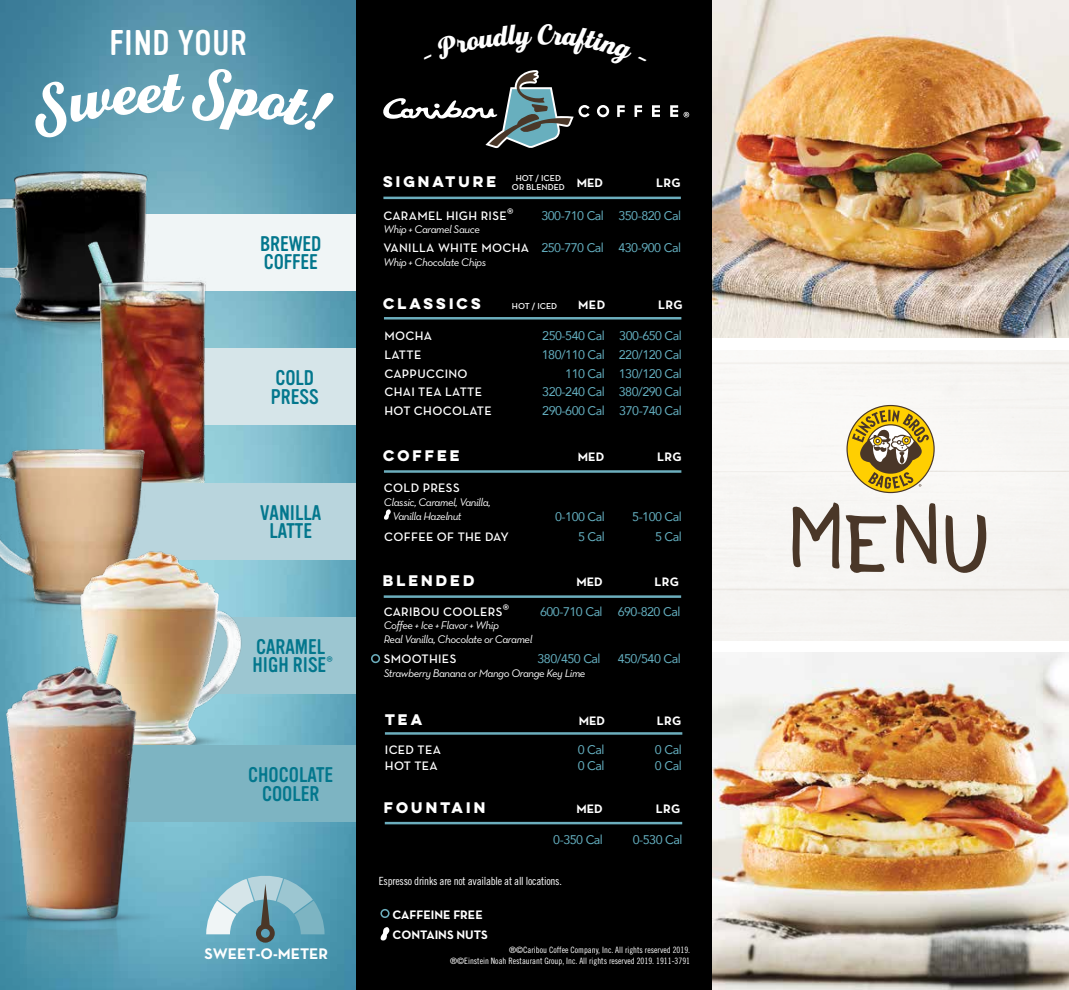
<style>
.page{position:relative;width:1069px;height:990px;background:#fff}
.page>*{position:absolute;margin:0;border:0;box-sizing:border-box;transform-origin:0 0}
.t1{font:75px "EBB Elmo Regular";color:#4a3728}
.t2{font:35px "Vinyl OT";letter-spacing:.02em;color:#fff}
.t3{font:20.88px/18.4px "Vinyl OT";color:#03778d}
.t4{font:700 15.62px "Neutraface Text";color:#fff}
.t5{font:700 13.75px "Lulo Clean One";color:#fff}
.t6{font:12.5px "Avenir";letter-spacing:-.04em;color:#64afc0}
.t7{font:600 12.5px "Neutraface Text";letter-spacing:.025em;color:#fff}
.t8{font:700 12.5px/19.6px "Neutraface Text";color:#fff}
.t9{font:italic 11.25px/13.8px "Neutraface Text";letter-spacing:-.04em;color:#fff}
.t10{font:11.25px "Trade Gothic Cond Eighteen";letter-spacing:-.02em;color:#fff}
.t11{font:8.75px/10.5px "Trade Gothic Cond Eighteen";color:#fff;text-align:right}
.t12{font:600 8.75px/8.8px "Neutraface Text";color:#fff;text-align:center}
.s1{font-family:"Neutraface Text";font-weight:600;color:#fff}
.s2{font-size:78.75px}
.s3{font-size:80.25px}
</style>
<div class="page">
<div style="left:0;top:0;width:712px;height:990px;background:#000"></div>
<div style="left:380px;top:909px;width:9px;height:9px;border:2px solid #6caebd;border-radius:50%"></div>
<svg style="left:380px;top:927px;width:10px;height:14px"></svg>
<svg style="left:384px;top:509px;width:7px;height:11px"></svg>
<hr style="left:384px;top:470px;width:297px;height:3px;background:#6caebd">
<hr style="left:385px;top:822px;width:297px;height:2px;background:#6caebd">
<hr style="left:384px;top:317px;width:297px;height:3px;background:#6caebd">
<hr style="left:383px;top:197px;width:298px;height:2px;background:#6caebd">
<hr style="left:384px;top:595px;width:297px;height:3px;background:#6caebd">
<div style="left:371px;top:654px;width:9px;height:9px;border:2px solid #6caebd;border-radius:50%"></div>
<hr style="left:385px;top:732px;width:297px;height:3px;background:#6caebd">
<svg style="left:652px;top:105px;width:8px;height:12px"></svg>
<svg style="left:670px;top:105px;width:19px;height:12px"></svg>
<img style="left:0;top:0;width:356px;height:990px">
<div style="left:124px;top:214px;width:232px;height:77px;background:#f0f5f6"></div>
<img style="left:0;top:121px;width:201px;height:107px">
<div style="left:187px;top:349px;width:169px;height:76px;background:#d6e5e9"></div>
<img style="left:0;top:228px;width:328px;height:342px">
<div style="left:113px;top:483px;width:243px;height:77px;background:#b9d5dd"></div>
<img style="left:0;top:368px;width:160px;height:251px">
<div style="left:138px;top:617px;width:218px;height:77px;background:#9cc6d1"></div>
<img style="left:71px;top:547px;width:183px;height:198px">
<div style="left:93px;top:745px;width:263px;height:77px;background:#7db4c2"></div>
<img style="left:0;top:619px;width:167px;height:371px">
<svg style="left:206px;top:875px;width:118px;height:68px;background:#83b4c3"></svg>
<div style="left:712px;top:350px;width:357px;height:291px;background:#f6f5f3"></div>
<img style="left:713px;top:0;width:356px;height:338px">
<img style="left:713px;top:652px;width:356px;height:338px">
<svg style="left:846px;top:405px;width:88px;height:88px"></svg>
<svg style="left:383px;top:70px;width:260px;height:78px"></svg>
<svg style="left:25px;top:74px;width:160px;height:67px;background:#5a99af"></svg>
<svg style="left:191px;top:67px;width:144px;height:67px;background:#5897ad"></svg>
<h2 class="t2" style="left:110px;top:23px;width:139px">FIND YOUR</h2>
<h3 class="t3" style="left:260px;top:235px;width:63px">BREWED<br>COFFEE</h3>
<h3 class="t3" style="left:271px;top:369px;width:49px">COLD<br>PRESS</h3>
<h3 class="t3" style="left:260px;top:504px;width:62px;text-align:center">VANILLA<br>LATTE</h3>
<h3 class="t3" style="left:252px;top:638px;width:82px">CARAMEL<br>HIGH RISE<sup>®</sup></h3>
<h3 class="t3" style="left:248px;top:766px;width:87px;text-align:center">CHOCOLATE<br>COOLER</h3>
<p class="t4" style="left:204px;top:944px;width:125px">SWEET-O-METER</p>
<p class="t12" style="left:512px;top:174px;width:54px">HOT / ICED<br>OR BLENDED</p>
<p class="t5" style="left:383px;top:171px;width:118px">SIGNATURE</p>
<p class="t8" style="left:577px;top:173px;width:28px">MED</p>
<p class="t8" style="left:656px;top:173px;width:26px">LRG</p>
<p class="t7" style="left:383px;top:208px;width:131px">CARAMEL HIGH RISE®</p>
<p class="t6" style="left:541px;top:205px;width:141px">300-710 Cal 350-820 Cal</p>
<p class="t9" style="left:383px;top:222px;width:98px">Whip + Caramel Sauce</p>
<p class="t6" style="left:383px;top:238px;width:299px"><span class="s1">VANILLA WHITE MOCHA</span> 250-770 Cal 430-900 Cal</p>
<p class="t9" style="left:383px;top:255px;width:104px">Whip + Chocolate Chips</p>
<p class="t5" style="left:383px;top:292px;width:102px">CLASSICS</p>
<p class="t12" style="left:512px;top:301px;width:47px">HOT / ICED</p>
<p class="t8" style="left:578px;top:294px;width:28px">MED</p>
<p class="t8" style="left:658px;top:294px;width:26px">LRG</p>
<p class="t7" style="left:384px;top:328px;width:49px">MOCHA</p>
<p class="t6" style="left:542px;top:326px;width:141px">250-540 Cal 300-650 Cal</p>
<p class="t7" style="left:384px;top:347px;width:38px">LATTE</p>
<p class="t6" style="left:542px;top:344px;width:142px">180/110 Cal 220/120 Cal</p>
<p class="t7" style="left:384px;top:366px;width:85px">CAPPUCCINO</p>
<p class="t6" style="left:565px;top:363px;width:118px">110 Cal 130/120 Cal</p>
<p class="t7" style="left:384px;top:384px;width:99px">CHAI TEA LATTE</p>
<p class="t6" style="left:542px;top:382px;width:141px">320-240 Cal 380/290 Cal</p>
<p class="t7" style="left:384px;top:403px;width:109px">HOT CHOCOLATE</p>
<p class="t6" style="left:542px;top:401px;width:141px">290-600 Cal 370-740 Cal</p>
<p class="t5" style="left:383px;top:445px;width:81px">COFFEE</p>
<p class="t8" style="left:578px;top:447px;width:28px">MED</p>
<p class="t8" style="left:657px;top:447px;width:26px">LRG</p>
<p class="t7" style="left:384px;top:480px;width:77px">COLD PRESS</p>
<p class="t9" style="left:392px;top:495px;width:100px;text-indent:-9px">Classic, Caramel, Vanilla,<br>Vanilla Hazelnut</p>
<p class="t7" style="left:384px;top:529px;width:126px">COFFEE OF THE DAY</p>
<p class="t6" style="left:578px;top:527px;width:28px">5 Cal</p>
<p class="t6" style="left:655px;top:527px;width:28px">5 Cal</p>
<p class="t6" style="left:555px;top:507px;width:51px">0-100 Cal</p>
<p class="t6" style="left:632px;top:507px;width:51px">5-100 Cal</p>
<p class="t5" style="left:383px;top:570px;width:96px">BLENDED</p>
<p class="t8" style="left:576px;top:572px;width:28px">MED</p>
<p class="t8" style="left:654px;top:572px;width:26px">LRG</p>
<p class="t7" style="left:384px;top:603px;width:127px">CARIBOU COOLERS®</p>
<p class="t6" style="left:540px;top:601px;width:142px">600-710 Cal 690-820 Cal</p>
<p class="t9" style="left:384px;top:618px;width:150px">Coffee + Ice + Flavor + Whip<br>Real Vanilla, Chocolate or Caramel</p>
<p class="t7" style="left:384px;top:651px;width:74px">SMOOTHIES</p>
<p class="t6" style="left:537px;top:649px;width:65px">380/450 Cal</p>
<p class="t6" style="left:618px;top:649px;width:65px">450/540 Cal</p>
<p class="t9" style="left:384px;top:666px;width:203px">Strawberry Banana or Mango Orange Key Lime</p>
<p class="t5" style="left:385px;top:709px;width:42px">TEA</p>
<p class="t8" style="left:579px;top:711px;width:28px">MED</p>
<p class="t8" style="left:657px;top:711px;width:26px">LRG</p>
<p class="t7" style="left:385px;top:742px;width:58px">ICED TEA</p>
<p class="t6" style="left:578px;top:739px;width:28px">0 Cal</p>
<p class="t6" style="left:655px;top:739px;width:28px">0 Cal</p>
<p class="t7" style="left:385px;top:758px;width:54px">HOT TEA</p>
<p class="t6" style="left:578px;top:755px;width:28px">0 Cal</p>
<p class="t6" style="left:655px;top:755px;width:28px">0 Cal</p>
<p class="t5" style="left:384px;top:797px;width:106px">FOUNTAIN</p>
<p class="t8" style="left:576px;top:799px;width:28px">MED</p>
<p class="t8" style="left:656px;top:799px;width:26px">LRG</p>
<p class="t6" style="left:553px;top:830px;width:51px">0-350 Cal</p>
<p class="t6" style="left:633px;top:830px;width:51px">0-530 Cal</p>
<p class="t10" style="left:379px;top:874px;width:185px">Espresso drinks are not available at all locations.</p>
<p class="t8" style="left:393px;top:905px;width:97px">CAFFEINE FREE<br>CONTAINS NUTS</p>
<p class="t11" style="left:450px;top:945px;width:241px">®©Caribou Coffee Company, Inc. All rights reserved 2019.<br>®©Einstein Noah Restaurant Group, Inc. All rights reserved 2019. 1911-3791</p>
<h1 class="t1" style="left:793px;top:504px;width:196px"><span class="s2">M</span>E<span class="s3">N</span>U</h1>
</div>
